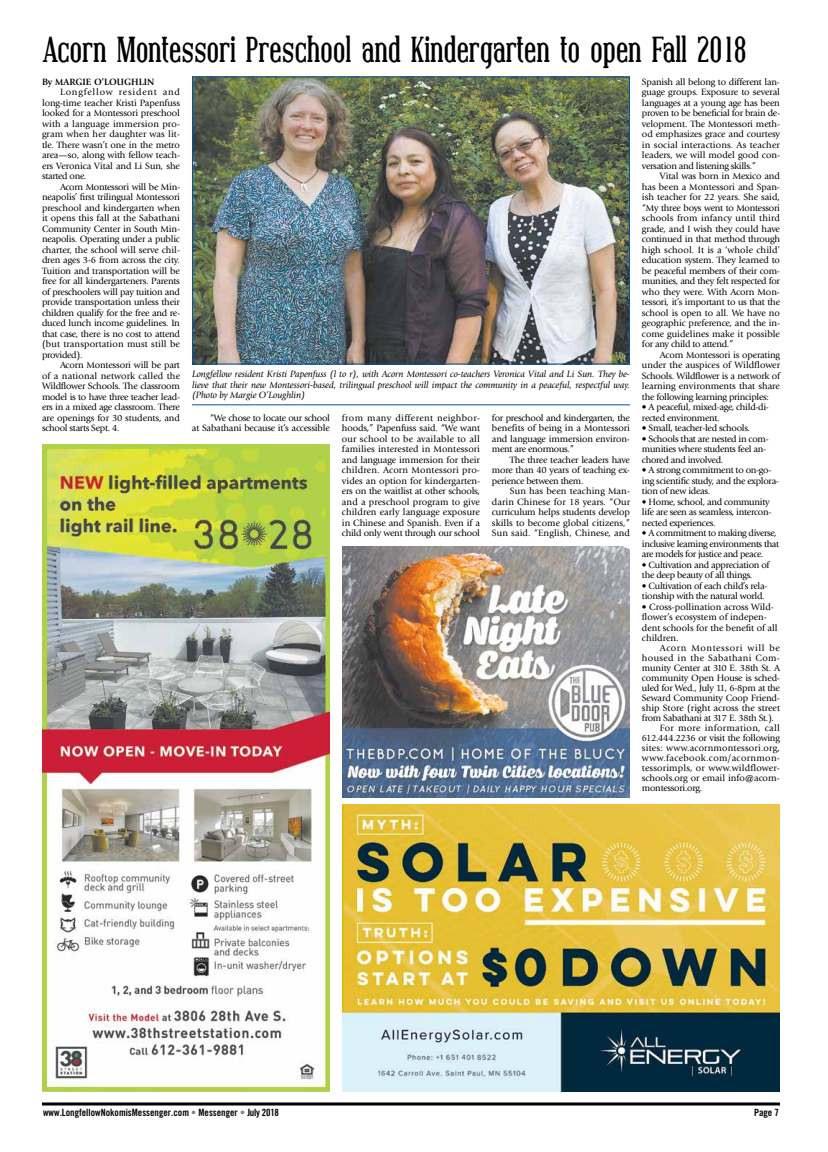
<style>
.page{position:relative;width:828px;height:1152px;background:#fff}
.page>*{position:absolute;margin:0;border:0;box-sizing:border-box;transform-origin:0 0}
.t1{font:700 36px "Covington Cond";letter-spacing:-.03em;color:#000}
.t2{font:10px "Trade Gothic LT Std Bd Cn 20";color:#000}
.t3{font:9.5px/10.5px "Giovanni Std";letter-spacing:-.03em;color:#000;text-align:justify}
.t4{font:italic 9.5px/10.5px "Giovanni Std";letter-spacing:-.005em;color:#000;text-align:justify}
.t5{font:9.5px/10.5px "Giovanni Std";color:#000}
.t6{font:9.5px "Giovanni Std";letter-spacing:.015em;color:#000}
.t7{font:9.5px "Giovanni Std";letter-spacing:.035em;color:#000}
.t8{font:9.5px "Giovanni Std";letter-spacing:.005em;color:#000}
.t9{font:9.5px "Giovanni Std";letter-spacing:-.005em;color:#000}
.t10{font:9.5px "Giovanni Std";letter-spacing:-.01em;color:#000}
.t11{font:9.5px "Giovanni Std";letter-spacing:.03em;color:#000}
.t12{font:9.5px "Giovanni Std";letter-spacing:.06em;color:#000}
.t13{font:700 9.5px "Giovanni Std";color:#000}
.s1{color:#808285}
</style>
<div class="page">
<svg style="left:42px;top:1102px;width:738px;height:4px;background:#3f3f3f"></svg>
<img style="left:42px;top:444px;width:288px;height:648px">
<img style="left:342px;top:804px;width:438px;height:288px">
<img style="left:342px;top:546px;width:288px;height:252px">
<img style="left:194px;top:78px;width:434px;height:284px">
<div style="left:192px;top:76px;width:438px;height:288px;border:1px solid #0054a6"></div>
<hr style="left:192px;top:404px;width:438px;height:1px;background:#0054a6">
<h1 class="t1" style="left:42px;top:32px;width:706px">Acorn Montessori Preschool and Kindergarten to open Fall 2018</h1>
<p class="t13" style="left:42px;top:76px;width:114px">By MARGIE O’LOUGHLIN</p>
<p class="t3" style="left:42px;top:87px;width:140px;text-indent:18px">Longfellow resident and long-time teacher Kristi Papenfuss looked for a Montessori preschool with a language immersion pro&shy;gram when her daughter was lit&shy;tle. There wasn’t one in the metro area—so, along with fellow teach&shy;ers Veronica Vital and Li Sun, she started one.</p>
<p class="t3" style="left:42px;top:182px;width:140px;text-indent:18px">Acorn Montessori will be Min&shy;neapolis’ first trilingual Montessori preschool and kindergarten when it opens this fall at the Sabathani Community Center in South Min&shy;neapolis. Operating under a public charter, the school will serve chil&shy;dren ages 3-6 from across the city.<br>Tuition and transportation will be free for all kindergarteners. Parents of preschoolers will pay tuition and provide transportation unless their children qualify for the free and re&shy;duced lunch income guidelines. In that case, there is no cost to attend (but transportation must still be provided).</p>
<p class="t3" style="left:42px;top:360px;width:140px;text-indent:18px">Acorn Montessori will be part of a national network called the Wildflower Schools. The classroom model is to have three teacher lead&shy;ers in a mixed age classroom. There are openings for 30 students, and school starts Sept. 4.</p>
<p class="t3" style="left:642px;top:77px;width:140px">Spanish all belong to different lan&shy;guage groups. Exposure to several languages at a young age has been proven to be beneficial for brain de&shy;velopment. The Montessori meth&shy;od emphasizes grace and courtesy in social interactions. As teacher leaders, we will model good con&shy;versation and listening skills.”</p>
<p class="t3" style="left:642px;top:171px;width:140px;text-indent:18px">Vital was born in Mexico and has been a Montessori and Span&shy;ish teacher for 22 years. She said, “My three boys went to Montessori schools from infancy until third grade, and I wish they could have continued in that method through high school. It is a ‘whole child’ education system. They learned to be peaceful members of their com&shy;munities, and they felt respected for who they were. With Acorn Mon&shy;tessori, it’s important to us that the school is open to all. We have no geographic preference, and the in&shy;come guidelines make it possible for any child to attend.”</p>
<p class="t3" style="left:642px;top:350px;width:140px;text-indent:18px">Acorn Montessori is operating under the auspices of Wildflower Schools. Wildflower is a network of learning environments that share the following learning principles:</p>
<p class="t3" style="left:642px;top:402px;width:128px">• A peaceful, mixed-age, child-di&shy;rected environment.</p>
<p class="t3" style="left:642px;top:423px;width:110px">• Small, teacher-led schools.</p>
<p class="t3" style="left:642px;top:434px;width:128px;text-align:left">• Schools that are nested in com&shy;munities where students feel an&shy;chored and involved.</p>
<p class="t3" style="left:642px;top:465px;width:138px;text-align:left">• A strong commitment to on-go&shy;ing scientific study, and the explora&shy;tion of new ideas.</p>
<p class="t3" style="left:642px;top:497px;width:131px;text-align:left">• Home, school, and community life are seen as seamless, intercon&shy;nected experiences.</p>
<p class="t3" style="left:642px;top:528px;width:139px;text-align:left">• A commitment to making diverse, inclusive learning environments that are models for justice and peace.</p>
<p class="t3" style="left:642px;top:559px;width:129px">• Cultivation and appreciation of the deep beauty of all things.</p>
<p class="t3" style="left:642px;top:580px;width:127px">• Cultivation of each child’s rela&shy;tionship with the natural world.</p>
<p class="t5" style="left:642px;top:601px;width:137px">• Cross-pollination across Wild&shy;flower’s ecosystem of indepen&shy;dent schools for the benefit of all children.</p>
<p class="t12" style="left:660px;top:643px;width:122px">Acorn Montessori will be</p>
<p class="t11" style="left:642px;top:653px;width:139px">housed in the Sabathani Com-</p>
<p class="t3" style="left:642px;top:663px;width:140px">munity Center at 310 E. 38th St. A</p>
<p class="t3" style="left:642px;top:673px;width:139px">community Open House is sched-</p>
<p class="t3" style="left:642px;top:683px;width:140px">uled for Wed., July 11, 6-8pm at the</p>
<p class="t10" style="left:642px;top:693px;width:139px">Seward Community Coop Friend-</p>
<p class="t8" style="left:642px;top:703px;width:140px">ship Store (right across the street</p>
<p class="t3" style="left:642px;top:713px;width:134px">from Sabathani at 317 E. 38th St.).</p>
<p class="t7" style="left:660px;top:723px;width:122px">For more information, call</p>
<p class="t3" style="left:642px;top:733px;width:139px">612.444.2236 or visit the following</p>
<p class="t6" style="left:642px;top:743px;width:139px">sites: www.acornmontessori.org,</p>
<p class="t7" style="left:642px;top:753px;width:139px">www.facebook.com/acornmon-</p>
<p class="t6" style="left:642px;top:763px;width:139px">tessorimpls, or www.wildflower-</p>
<p class="t9" style="left:642px;top:773px;width:139px">schools.org or email info@acorn-</p>
<p class="t3" style="left:642px;top:783px;width:62px">montessori.org.</p>
<p class="t4" style="left:192px;top:369px;width:440px">Longfellow resident Kristi Papenfuss (l to r), with Acorn Montessori co-teachers Veronica Vital and Li Sun. They be&shy;lieve that their new Montessori-based, trilingual preschool will impact the community in a peaceful, respectful way. (Photo by Margie O’Loughlin)</p>
<p class="t3" style="left:192px;top:413px;width:140px;text-align:right">“We chose to locate our school<br>at Sabathani because it’s accessible</p>
<p class="t3" style="left:342px;top:413px;width:140px">from many different neighbor&shy;hoods,” Papenfuss said. “We want our school to be available to all families interested in Montessori and language immersion for their children. Acorn Montessori pro&shy;vides an option for kindergarten&shy;ers on the waitlist at other schools, and a preschool program to give children early language exposure in Chinese and Spanish. Even if a child only went through our school</p>
<p class="t3" style="left:492px;top:413px;width:140px">for preschool and kindergarten, the benefits of being in a Montessori and language immersion environ&shy;ment are enormous.”</p>
<p class="t3" style="left:492px;top:455px;width:140px;text-indent:18px">The three teacher leaders have more than 40 years of teaching ex&shy;perience between them.</p>
<p class="t3" style="left:492px;top:486px;width:140px;text-indent:18px">Sun has been teaching Man&shy;darin Chinese for 18 years. “Our curriculum helps students develop skills to become global citizens,” Sun said. “English, Chinese, and</p>
<p class="t2" style="left:43px;top:1107px;width:238px">www.LongfellowNokomisMessenger.com <span class="s1">•</span> Messenger <span class="s1">•</span> July 2018</p>
<p class="t2" style="left:754px;top:1107px;width:26px">Page 7</p>
</div>
